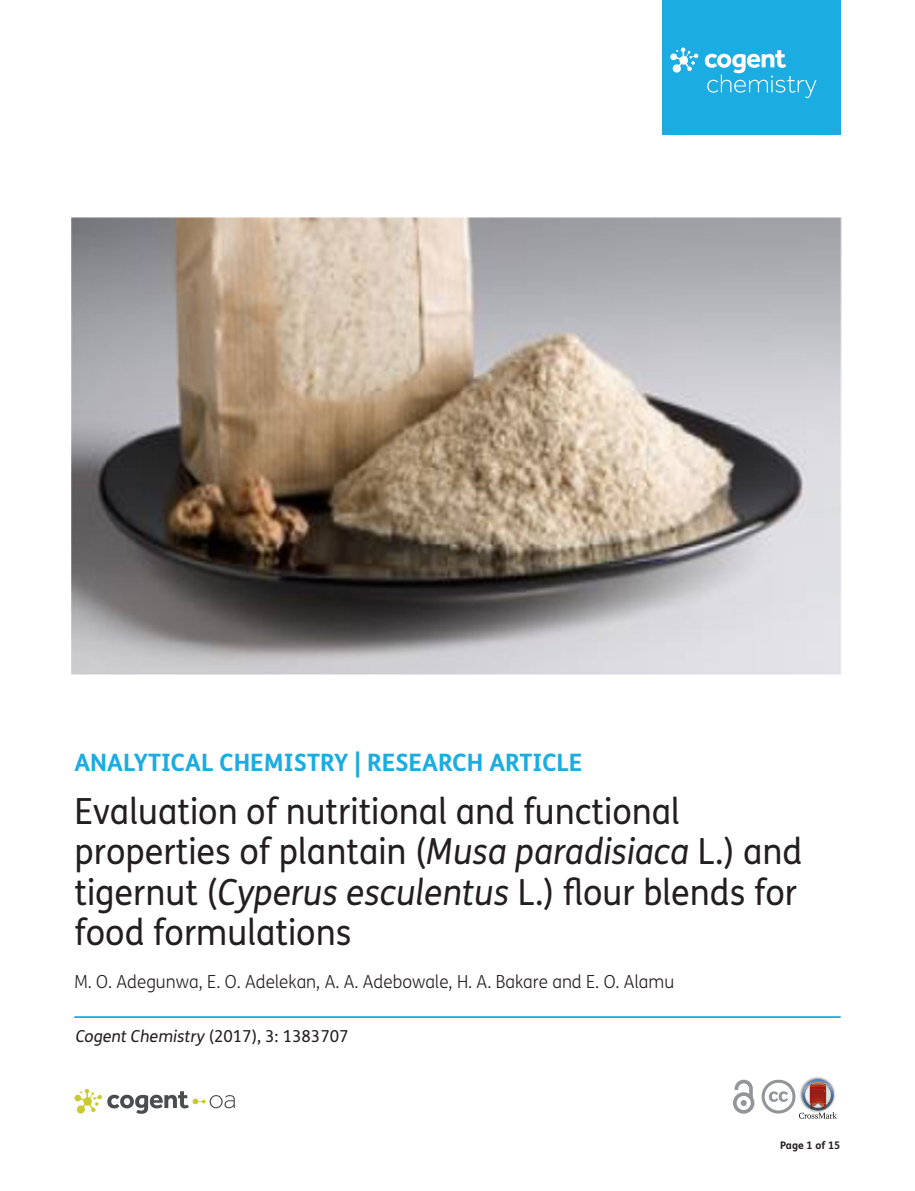
<style>
.page{position:relative;width:915px;height:1191px;background:#fff}
.page>*{position:absolute;margin:0;border:0;box-sizing:border-box;transform-origin:0 0}
.t1{font:36px/40.5px "FS Me Pro";color:#231f20;scale:.95 1}
.t2{font:700 24px "FS Me Pro";color:#1bace1}
.t3{font:300 18px "FS Me Pro";color:#231f20;scale:.95 1}
.t4{font:16.5px "FS Me Pro";color:#231f20}
.t5{font:700 10.5px "FS Me Pro";color:#231f20}
.s1{font-style:italic}
</style>
<div class="page">
<div style="left:661px;top:0;width:179px;height:134px;background:#1bace1"></div>
<svg style="left:670px;top:48px;width:28px;height:25px"></svg>
<svg style="left:704px;top:50px;width:112px;height:48px"></svg>
<svg style="left:733px;top:1079px;width:21px;height:34px"></svg>
<hr style="left:74px;top:1016px;width:766px;height:2px;background:#1bace1">
<img style="left:810px;top:1077px;width:15px;height:2px">
<svg style="left:761px;top:1079px;width:75px;height:39px"></svg>
<img style="left:71px;top:217px;width:770px;height:457px">
<svg style="left:74px;top:1089px;width:161px;height:24px"></svg>
<p class="t2" style="left:74px;top:743px;width:509px">ANALYTICAL CHEMISTRY | RESEARCH ARTICLE</p>
<p class="t1" style="left:74px;top:790px;width:767px">Evaluation of nutritional and functional properties of plantain (<span class="s1">Musa paradisiaca</span> L.) and tigernut (<span class="s1">Cyperus esculentus</span> L.) flour blends for food formulations</p>
<p class="t3" style="left:74px;top:969px;width:632px">M. O. Adegunwa, E. O. Adelekan, A. A. Adebowale, H. A. Bakare and E. O. Alamu</p>
<p class="t4" style="left:76px;top:1025px;width:274px"><span class="s1">Cogent Chemistry</span> (2017), 3: 1383707</p>
<p class="t5" style="left:780px;top:1137px;width:62px">Page 1 of 15</p>
</div>
